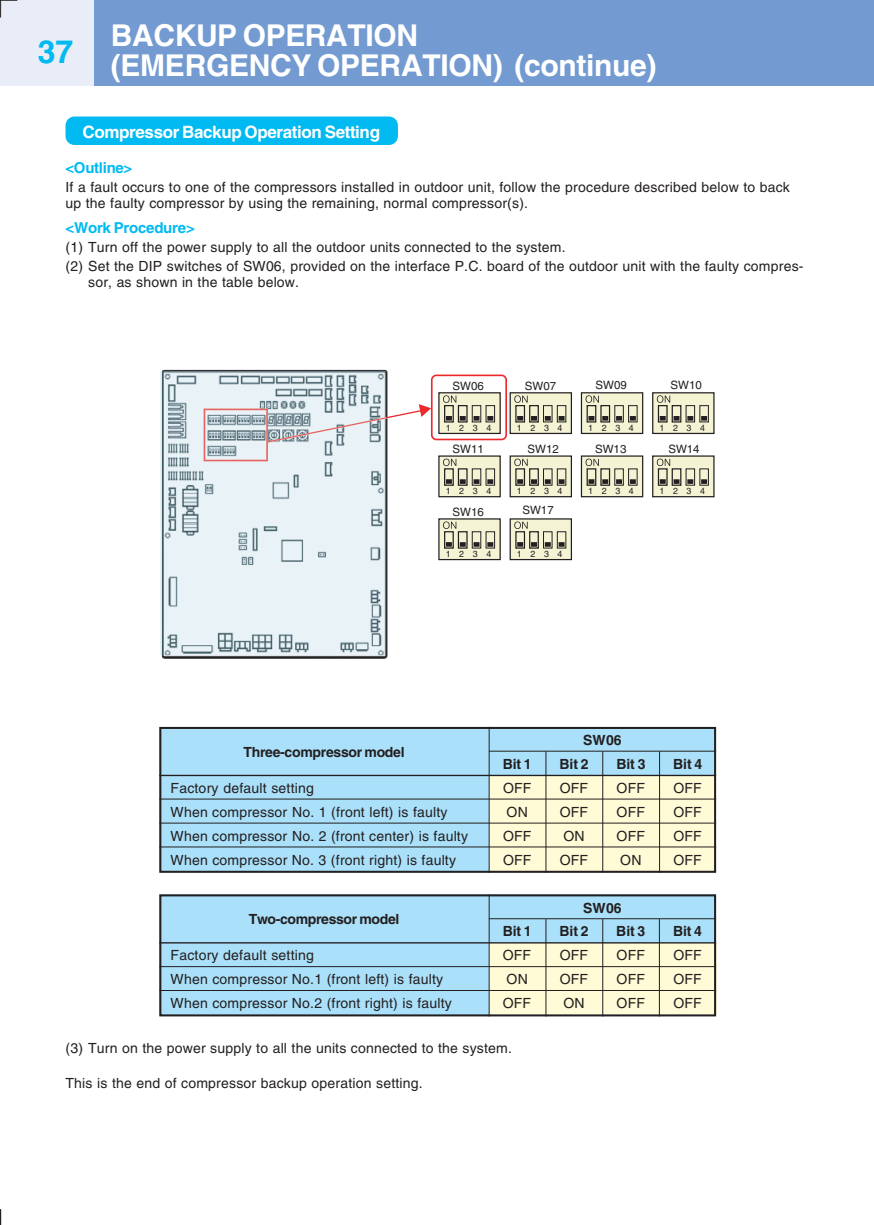
<style>
.page{position:relative;width:874px;height:1225px;background:#fff}
.page>*{position:absolute;margin:0;border:0;box-sizing:border-box;transform-origin:0 0}
.t1{font:700 32px "Helvetica";color:#00baf1}
.t2{font:700 30px/30px "Helvetica";letter-spacing:-.01em;color:#fff}
.t3{font:700 17px "Helvetica";letter-spacing:-.025em;color:#fff}
.t4{font:700 15px "Helvetica";letter-spacing:-.015em;color:#00baf1}
.t5{font:14px/24px "Helvetica";letter-spacing:.015em;color:#231f20}
.t6{font:700 14px "Helvetica";letter-spacing:-.02em;color:#231f20}
.t7{font:11.4px "Helvetica";color:#231f20}
.t8{font:8.8px "Helvetica";letter-spacing:.97em;color:#231f20}
</style>
<div class="page">
<div style="left:94px;top:0;width:779px;height:85px;background:#739bd1"></div>
<div style="left:0;top:0;width:94px;height:85px;background:#e9edf7"></div>
<svg style="left:0;top:1209px;width:1px;height:16px"></svg>
<svg style="left:0;top:0;width:18px;height:18px"></svg>
<div style="left:65px;top:116px;width:333px;height:29px;background:#00baf1"></div>
<svg style="left:438px;top:392px;width:63px;height:43px;background:#c4c3ac"></svg>
<svg style="left:509px;top:392px;width:63px;height:43px;background:#c4c3ad"></svg>
<svg style="left:580px;top:392px;width:63px;height:43px;background:#c5c4ae"></svg>
<svg style="left:652px;top:392px;width:62px;height:43px;background:#c5c4ad"></svg>
<svg style="left:438px;top:455px;width:63px;height:43px;background:#c4c3ac"></svg>
<svg style="left:509px;top:455px;width:63px;height:43px;background:#c4c3ad"></svg>
<svg style="left:580px;top:455px;width:63px;height:43px;background:#c5c4ae"></svg>
<svg style="left:652px;top:455px;width:62px;height:43px;background:#c5c4ad"></svg>
<svg style="left:438px;top:518px;width:63px;height:43px;background:#c4c3ac"></svg>
<svg style="left:509px;top:518px;width:63px;height:43px;background:#c4c3ad"></svg>
<div style="left:430px;top:374px;width:76px;height:66px;border:2px solid #ec2a2d;border-radius:5px"></div>
<img style="left:162px;top:370px;width:225px;height:289px">
<hr style="left:161px;top:372px;width:1px;height:283px;background:#e9f2f6">
<img style="left:162px;top:372px;width:224px;height:283px">
<svg style="left:203px;top:404px;width:228px;height:57px"></svg>
<svg style="left:159px;top:726px;width:557px;height:291px;background:#badbe3"></svg>
<hr style="left:488px;top:894px;width:1px;height:122px;background:#231f20">
<hr style="left:488px;top:727px;width:1px;height:145px;background:#231f20">
<hr style="left:545px;top:751px;width:1px;height:121px;background:#231f20">
<hr style="left:545px;top:919px;width:1px;height:97px;background:#231f20">
<hr style="left:602px;top:751px;width:1px;height:121px;background:#231f20">
<hr style="left:602px;top:919px;width:1px;height:97px;background:#231f20">
<hr style="left:659px;top:751px;width:1px;height:121px;background:#231f20">
<hr style="left:658px;top:919px;width:1px;height:97px;background:#231f20">
<h1 class="t1" style="left:38px;top:40px;width:37px">37</h1>
<h2 class="t2" style="left:111px;top:23px;width:547px">BACKUP OPERATION<br>(EMERGENCY OPERATION) (continue)</h2>
<p class="t3" style="left:82px;top:126px;width:299px">Compressor Backup Operation Setting</p>
<p class="t4" style="left:65px;top:162px;width:68px">&lt;Outline&gt;</p>
<p class="t5" style="left:65px;top:180px;width:725px;line-height:16px">If a fault occurs to one of the compressors installed in outdoor unit, follow the procedure described below to back up the faulty compressor by using the remaining, normal compressor(s).</p>
<p class="t4" style="left:65px;top:222px;width:131px">&lt;Work Procedure&gt;</p>
<p class="t5" style="left:65px;top:239px;width:739px;line-height:19px">(1) Turn off the power supply to all the outdoor units connected to the system.<br>(2) Set the DIP switches of SW06, provided on the interface P.C. board of the outdoor unit with the faulty compres-</p>
<p class="t5" style="left:88px;top:272px;width:212px">sor, as shown in the table below.</p>
<p class="t7" style="left:452px;top:381px;width:33px">SW06</p>
<p class="t7" style="left:524px;top:381px;width:33px">SW07</p>
<p class="t7" style="left:595px;top:380px;width:33px">SW09</p>
<p class="t7" style="left:670px;top:380px;width:33px">SW10</p>
<p class="t8" style="left:445px;top:425px;width:47px">1234</p>
<p class="t8" style="left:516px;top:425px;width:47px">1234</p>
<p class="t8" style="left:588px;top:425px;width:47px">1234</p>
<p class="t8" style="left:659px;top:425px;width:47px">1234</p>
<p class="t7" style="left:452px;top:445px;width:33px">SW11</p>
<p class="t7" style="left:527px;top:445px;width:33px">SW12</p>
<p class="t7" style="left:594px;top:445px;width:33px">SW13</p>
<p class="t7" style="left:668px;top:445px;width:33px">SW14</p>
<p class="t8" style="left:445px;top:488px;width:47px">1234</p>
<p class="t8" style="left:516px;top:488px;width:47px">1234</p>
<p class="t8" style="left:588px;top:488px;width:47px">1234</p>
<p class="t8" style="left:659px;top:488px;width:47px">1234</p>
<p class="t7" style="left:452px;top:507px;width:33px">SW16</p>
<p class="t7" style="left:522px;top:506px;width:33px">SW17</p>
<p class="t8" style="left:445px;top:551px;width:47px">1234</p>
<p class="t8" style="left:516px;top:551px;width:47px">1234</p>
<p class="t6" style="left:243px;top:747px;width:162px">Three-compressor model</p>
<p class="t5" style="left:170px;top:777px;width:299px">Factory default setting<br>When compressor No. 1 (front left) is faulty When compressor No. 2 (front center) is faulty When compressor No. 3 (front right) is faulty</p>
<p class="t6" style="left:249px;top:914px;width:152px">Two-compressor model</p>
<p class="t5" style="left:170px;top:945px;width:282px">Factory default setting<br>When compressor No.1 (front left) is faulty<br>When compressor No.2 (front right) is faulty</p>
<p class="t6" style="left:582px;top:735px;width:40px">SW06</p>
<p class="t6" style="left:502px;top:759px;width:30px">Bit 1</p>
<p class="t6" style="left:559px;top:759px;width:30px">Bit 2</p>
<p class="t6" style="left:616px;top:759px;width:30px">Bit 3</p>
<p class="t6" style="left:673px;top:759px;width:30px">Bit 4</p>
<p class="t5" style="left:503px;top:777px;width:30px">OFF</p>
<p class="t5" style="left:559px;top:777px;width:30px">OFF</p>
<p class="t5" style="left:616px;top:777px;width:30px">OFF</p>
<p class="t5" style="left:673px;top:777px;width:30px">OFF</p>
<p class="t5" style="left:506px;top:801px;width:23px">ON</p>
<p class="t5" style="left:559px;top:801px;width:30px">OFF</p>
<p class="t5" style="left:616px;top:801px;width:30px">OFF</p>
<p class="t5" style="left:673px;top:801px;width:30px">OFF</p>
<p class="t5" style="left:503px;top:825px;width:30px">OFF</p>
<p class="t5" style="left:563px;top:825px;width:23px">ON</p>
<p class="t5" style="left:616px;top:825px;width:30px">OFF</p>
<p class="t5" style="left:673px;top:825px;width:30px">OFF</p>
<p class="t5" style="left:503px;top:849px;width:30px">OFF</p>
<p class="t5" style="left:559px;top:849px;width:30px">OFF</p>
<p class="t5" style="left:620px;top:849px;width:23px">ON</p>
<p class="t5" style="left:673px;top:849px;width:30px">OFF</p>
<p class="t6" style="left:582px;top:902px;width:40px">SW06</p>
<p class="t6" style="left:502px;top:926px;width:30px">Bit 1</p>
<p class="t6" style="left:559px;top:926px;width:30px">Bit 2</p>
<p class="t6" style="left:616px;top:926px;width:30px">Bit 3</p>
<p class="t6" style="left:672px;top:926px;width:30px">Bit 4</p>
<p class="t5" style="left:502px;top:944px;width:30px">OFF</p>
<p class="t5" style="left:559px;top:944px;width:30px">OFF</p>
<p class="t5" style="left:616px;top:944px;width:30px">OFF</p>
<p class="t5" style="left:673px;top:944px;width:30px">OFF</p>
<p class="t5" style="left:506px;top:968px;width:23px">ON</p>
<p class="t5" style="left:559px;top:968px;width:30px">OFF</p>
<p class="t5" style="left:616px;top:968px;width:30px">OFF</p>
<p class="t5" style="left:673px;top:968px;width:30px">OFF</p>
<p class="t5" style="left:502px;top:992px;width:30px">OFF</p>
<p class="t5" style="left:563px;top:992px;width:23px">ON</p>
<p class="t5" style="left:616px;top:992px;width:30px">OFF</p>
<p class="t5" style="left:673px;top:992px;width:30px">OFF</p>
<p class="t5" style="left:65px;top:1037px;width:448px">(3) Turn on the power supply to all the units connected to the system.</p>
<p class="t5" style="left:65px;top:1072px;width:358px">This is the end of compressor backup operation setting.</p>
</div>
